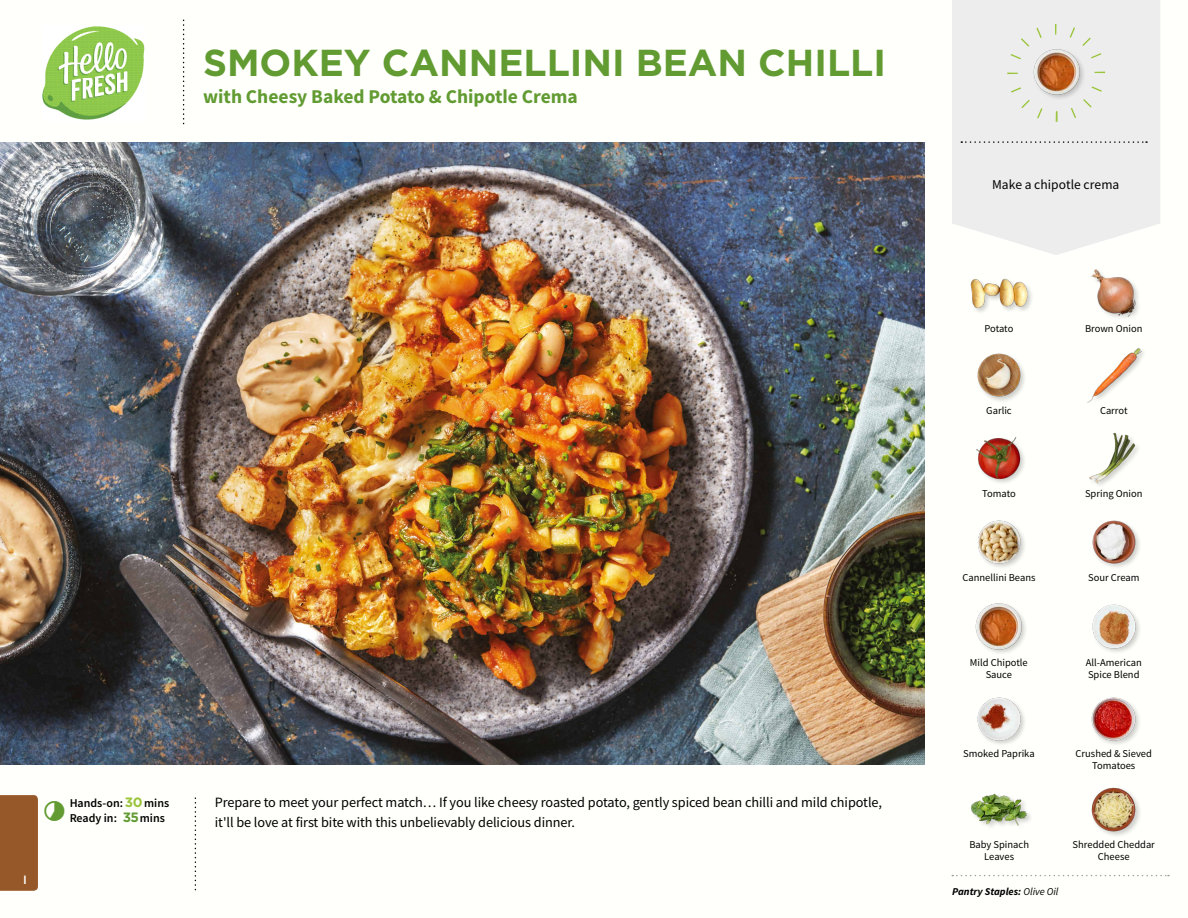
<style>
.page{position:relative;width:1188px;height:918px;background:#fff}
.page>*{position:absolute;margin:0;border:0;box-sizing:border-box;transform-origin:0 0}
.t1{font:700 37.5px "Gotham";color:#619b31}
.t2{font:700 19.5px "Source Sans Pro";color:#619b31}
.t3{font:14.25px/19.5px "Source Sans Pro";letter-spacing:-.005em;color:#000}
.t4{font:13.5px "Source Sans Pro";letter-spacing:.005em;color:#000}
.t5{font:600 12px/15px "Source Sans Pro";color:#000}
.t6{font:500 12px "Gotham";color:#fff}
.t7{font:10.5px/12px "Source Sans Pro";color:#000;text-align:center}
.t8{font:italic 700 10.5px "Source Sans Pro";color:#000}
.s1{font-family:"Gotham";font-weight:700;font-size:13.5px;color:#9ac43a}
.s2{font-family:"Gotham";font-weight:700;font-size:13.5px;color:#619b31}
.s3{font-weight:400}
</style>
<div class="page">
<img style="left:43px;top:26px;width:102px;height:94px">
<div style="left:0;top:795px;width:38px;height:96px;background:#965828"></div>
<svg style="left:952px;top:0;width:208px;height:255px;background:#eeeeed"></svg>
<svg style="left:961px;top:141px;width:186px;height:2px"></svg>
<div style="left:1007px;top:24px;width:98px;height:98px;border:11px dashed #9ac43a;border-radius:50%"></div>
<img style="left:0;top:142px;width:925px;height:623px">
<svg style="left:952px;top:875px;width:217px;height:1px"></svg>
<div style="left:974px;top:603px;width:54px;height:53px;background:#000;opacity:.2"></div>
<img style="left:974px;top:603px;width:49px;height:48px">
<img style="left:977px;top:697px;width:48px;height:48px">
<img style="left:1092px;top:604px;width:48px;height:49px">
<img style="left:1091px;top:697px;width:49px;height:48px">
<img style="left:977px;top:520px;width:48px;height:48px">
<img style="left:1089px;top:432px;width:50px;height:54px">
<img style="left:1092px;top:520px;width:48px;height:48px">
<img style="left:1087px;top:347px;width:56px;height:56px">
<img style="left:976px;top:437px;width:49px;height:47px">
<img style="left:977px;top:353px;width:48px;height:49px">
<img style="left:1091px;top:269px;width:48px;height:50px">
<div style="left:970px;top:278px;width:64px;height:37px;background:#000;opacity:.2"></div>
<img style="left:970px;top:278px;width:58px;height:37px">
<div style="left:970px;top:793px;width:64px;height:39px;background:#000;opacity:.2"></div>
<img style="left:971px;top:793px;width:57px;height:39px">
<img style="left:1091px;top:787px;width:50px;height:49px">
<div style="left:1032px;top:48px;width:54px;height:53px;background:#000;opacity:.2"></div>
<img style="left:1032px;top:47px;width:49px;height:49px">
<h1 class="t1" style="left:203px;top:38px;width:685px">SMOKEY CANNELLINI BEAN CHILLI</h1>
<h2 class="t2" style="left:203px;top:83px;width:376px">with Cheesy Baked Potato &amp; Chipotle Crema</h2>
<p class="t6" style="left:23px;top:872px;width:5px">I</p>
<p class="t5" style="left:70px;top:796px;width:101px">Hands-on: <span class="s1">30</span>mins<br>Ready in: <span class="s2">35</span>mins</p>
<h3 class="t3" style="left:215px;top:793px;width:669px">Prepare to meet your perfect match… If you like cheesy roasted potato, gently spiced bean chilli and mild chipotle, it'll be love at first bite with this unbelievably delicious dinner.</h3>
<p class="t4" style="left:992px;top:176px;width:129px">Make a chipotle crema</p>
<p class="t7" style="left:985px;top:322px;width:30px">Potato</p>
<p class="t7" style="left:1085px;top:322px;width:59px">Brown Onion</p>
<p class="t7" style="left:986px;top:404px;width:27px">Garlic</p>
<p class="t7" style="left:1100px;top:404px;width:29px">Carrot</p>
<p class="t7" style="left:982px;top:487px;width:35px">Tomato</p>
<p class="t7" style="left:1085px;top:487px;width:59px">Spring Onion</p>
<p class="t7" style="left:963px;top:571px;width:74px">Cannellini Beans</p>
<p class="t7" style="left:1088px;top:571px;width:53px">Sour Cream</p>
<p class="t7" style="left:970px;top:657px;width:59px">Mild Chipotle<br>Sauce</p>
<p class="t7" style="left:1086px;top:657px;width:57px;text-align:left">All-American<br>Spice Blend</p>
<p class="t7" style="left:963px;top:748px;width:73px">Smoked Paprika</p>
<p class="t7" style="left:1076px;top:748px;width:78px">Crushed &amp; Sieved<br>Tomatoes</p>
<p class="t7" style="left:969px;top:838px;width:61px">Baby Spinach<br>Leaves</p>
<p class="t7" style="left:1073px;top:838px;width:84px">Shredded Cheddar<br>Cheese</p>
<p class="t8" style="left:952px;top:884px;width:108px">Pantry Staples: <span class="s3">Olive Oil</span></p>
</div>
